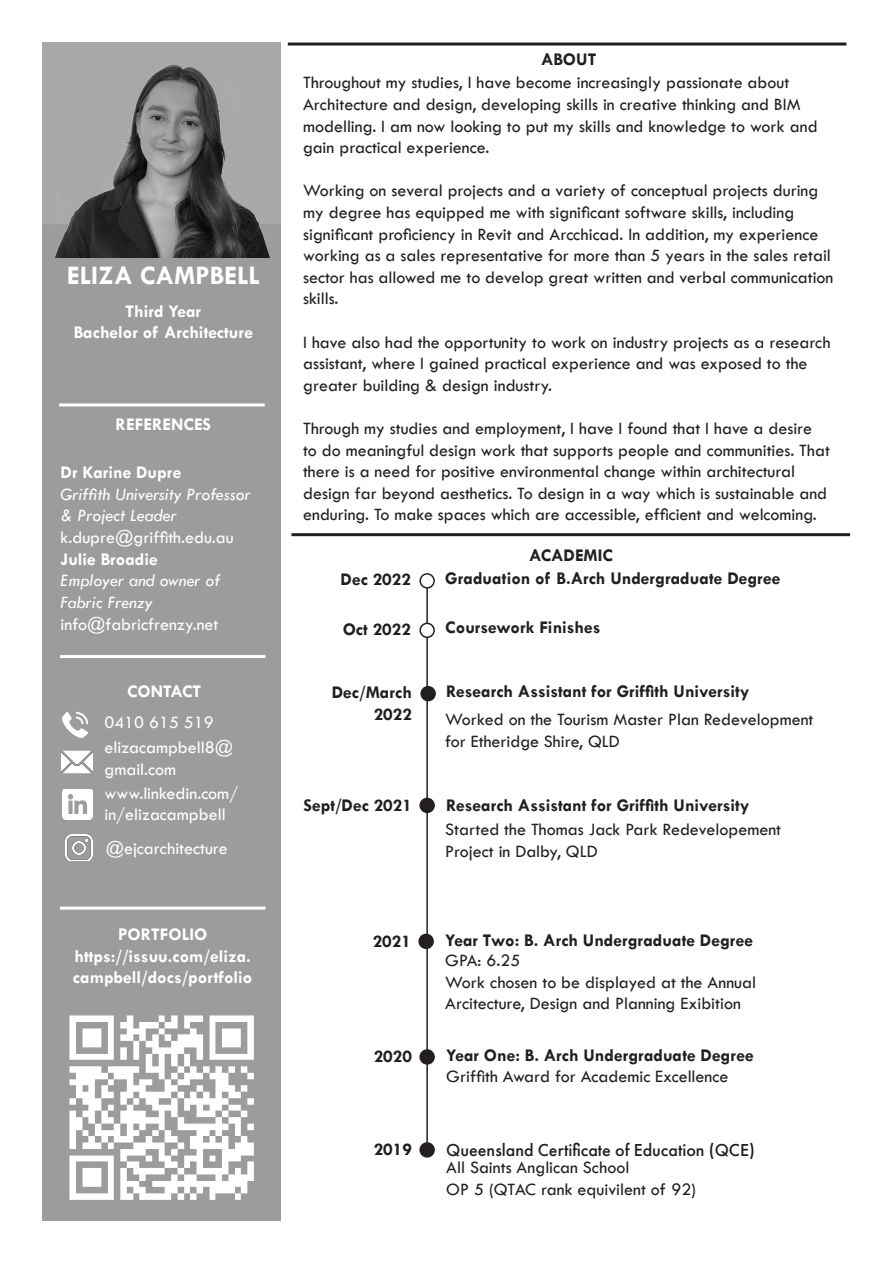
<style>
.page{position:relative;width:893px;height:1263px;background:#fff}
.page>*{position:absolute;margin:0;border:0;box-sizing:border-box;transform-origin:0 0}
.t1{font:700 27px "Tw Cen";color:#fff}
.t2{font:18px/21.6px "Tw Cen";color:#231f20}
.t3{font:700 18px/21.6px "Tw Cen";color:#231f20;text-align:right}
.t4{font:700 18px/21.6px "Tw Cen";color:#fff}
.t5{font:18px/21.6px "Tw Cen";color:#fff}
.t6{font:italic 18px/21.6px "Tw Cen";color:#fff}
.t7{font:500 18px "Futura PT";color:#231f20}
</style>
<div class="page">
<hr style="left:426px;top:579px;width:2px;height:564px;background:#231f20">
<div style="left:43px;top:224px;width:238px;height:996px;background:#9c9c9c"></div>
<img style="left:43px;top:43px;width:237px;height:214px">
<img style="left:69px;top:1015px;width:185px;height:185px">
<img style="left:62px;top:712px;width:26px;height:26px">
<img style="left:62px;top:750px;width:31px;height:24px">
<img style="left:62px;top:789px;width:31px;height:30px">
<img style="left:65px;top:834px;width:27px;height:26px">
<hr style="left:59px;top:403px;width:206px;height:3px;background:#fff">
<hr style="left:60px;top:655px;width:205px;height:3px;background:#fff">
<div style="left:419px;top:934px;width:14px;height:14px;background:#231f20;border-radius:50%"></div>
<div style="left:418px;top:934px;width:16px;height:15px;border:2px solid #231f20;border-radius:50%"></div>
<div style="left:420px;top:574px;width:14px;height:14px;background:#fff;border-radius:50%"></div>
<div style="left:419px;top:573px;width:16px;height:15px;border:2px solid #231f20;border-radius:50%"></div>
<div style="left:420px;top:798px;width:14px;height:14px;background:#231f20;border-radius:50%"></div>
<div style="left:419px;top:798px;width:16px;height:15px;border:2px solid #231f20;border-radius:50%"></div>
<div style="left:420px;top:1050px;width:14px;height:14px;background:#231f20;border-radius:50%"></div>
<div style="left:419px;top:1049px;width:16px;height:16px;border:2px solid #231f20;border-radius:50%"></div>
<div style="left:420px;top:1143px;width:14px;height:14px;background:#231f20;border-radius:50%"></div>
<div style="left:419px;top:1142px;width:16px;height:15px;border:2px solid #231f20;border-radius:50%"></div>
<hr style="left:291px;top:533px;width:559px;height:3px;background:#231f20">
<div style="left:421px;top:687px;width:14px;height:14px;background:#231f20;border-radius:50%"></div>
<div style="left:420px;top:686px;width:16px;height:15px;border:2px solid #231f20;border-radius:50%"></div>
<hr style="left:60px;top:906px;width:205px;height:3px;background:#fff">
<hr style="left:288px;top:43px;width:558px;height:3px;background:#231f20">
<div style="left:420px;top:623px;width:14px;height:14px;background:#fff;border-radius:50%"></div>
<div style="left:419px;top:623px;width:16px;height:15px;border:2px solid #231f20;border-radius:50%"></div>
<p class="t1" style="left:67px;top:259px;width:195px">ELIZA CAMPBELL</p>
<p class="t4" style="left:126px;top:300px;width:77px">Third Year</p>
<p class="t4" style="left:74px;top:321px;width:181px">Bachelor of Architecture</p>
<p class="t4" style="left:116px;top:413px;width:97px">REFERENCES</p>
<p class="t4" style="left:61px;top:461px;width:122px">Dr Karine Dupre</p>
<p class="t6" style="left:61px;top:483px;width:192px">Griffith University Professor &amp; Project Leader</p>
<p class="t5" style="left:61px;top:526px;width:174px">k.dupre@griffith.edu.au</p>
<p class="t4" style="left:61px;top:548px;width:99px">Julie Broadie</p>
<p class="t6" style="left:61px;top:570px;width:161px">Employer and owner of<br>Fabric Frenzy</p>
<p class="t5" style="left:61px;top:613px;width:159px">info@fabricfrenzy.net</p>
<p class="t4" style="left:127px;top:680px;width:76px">CONTACT</p>
<p class="t5" style="left:104px;top:711px;width:111px">0410 615 519</p>
<p class="t5" style="left:104px;top:737px;width:130px">elizacampbell8@ gmail.com</p>
<p class="t5" style="left:104px;top:782px;width:135px">www.linkedin.com/ in/elizacampbell</p>
<p class="t5" style="left:106px;top:837px;width:124px">@ejcarchitecture</p>
<p class="t4" style="left:118px;top:923px;width:91px">PORTFOLIO</p>
<p class="t4" style="left:73px;top:944px;width:181px">https://issuu.com/eliza. campbell/docs/portfolio</p>
<p class="t3" style="left:541px;top:48px;width:57px">ABOUT</p>
<p class="t2" style="left:303px;top:72px;width:516px">Throughout my studies, I have become increasingly passionate about Architecture and design, developing skills in creative thinking and BIM modelling. I am now looking to put my skills and knowledge to work and gain practical experience.</p>
<p class="t2" style="left:303px;top:180px;width:532px">Working on several projects and a variety of conceptual projects during my degree has equipped me with significant software skills, including significant proficiency in Revit and Arcchicad. In addition, my experience working as a sales representative for more than 5 years in the sales retail sector has allowed me to develop great written and verbal communication skills.</p>
<p class="t2" style="left:303px;top:331px;width:529px">I have also had the opportunity to work on industry projects as a research assistant, where I gained practical experience and was exposed to the greater building &amp; design industry.</p>
<p class="t2" style="left:303px;top:417px;width:528px">Through my studies and employment, I have I found that I have a desire to do meaningful design work that supports people and communities. That there is a need for positive environmental change within architectural design far beyond aesthetics. To design in a way which is sustainable and enduring. To make spaces which are accessible, efficient and welcoming.</p>
<p class="t3" style="left:529px;top:544px;width:85px">ACADEMIC</p>
<p class="t3" style="left:341px;top:568px;width:72px">Dec 2022</p>
<p class="t3" style="left:445px;top:567px;width:337px">Graduation of B.Arch Undergraduate Degree</p>
<p class="t3" style="left:343px;top:618px;width:70px">Oct 2022</p>
<p class="t3" style="left:445px;top:616px;width:157px">Coursework Finishes</p>
<p class="t3" style="left:332px;top:681px;width:82px">Dec/March<br>2022</p>
<p class="t3" style="left:446px;top:680px;width:305px">Research Assistant for Griffith University</p>
<p class="t2" style="left:445px;top:709px;width:370px">Worked on the Tourism Master Plan Redevelopment for Etheridge Shire, QLD</p>
<p class="t3" style="left:304px;top:794px;width:110px">Sept/Dec 2021</p>
<p class="t3" style="left:446px;top:794px;width:305px">Research Assistant for Griffith University</p>
<p class="t2" style="left:445px;top:819px;width:337px">Started the Thomas Jack Park Redevelopement<br>Project in Dalby, QLD</p>
<p class="t3" style="left:373px;top:929px;width:40px">2021</p>
<p class="t3" style="left:445px;top:929px;width:309px">Year Two: B. Arch Undergraduate Degree</p>
<p class="t2" style="left:445px;top:949px;width:76px">GPA: 6.25</p>
<p class="t2" style="left:445px;top:971px;width:312px">Work chosen to be displayed at the Annual</p>
<p class="t2" style="left:445px;top:993px;width:297px">Arcitecture, Design and Planning Exibition</p>
<p class="t3" style="left:374px;top:1045px;width:40px">2020</p>
<p class="t3" style="left:446px;top:1044px;width:309px">Year One: B. Arch Undergraduate Degree</p>
<p class="t2" style="left:446px;top:1065px;width:284px">Griffith Award for Academic Excellence</p>
<p class="t3" style="left:374px;top:1138px;width:40px">2019</p>
<p class="t7" style="left:446px;top:1139px;width:310px">Queensland Certificate of Education (QCE)</p>
<p class="t2" style="left:446px;top:1156px;width:185px">All Saints Anglican School</p>
<p class="t2" style="left:446px;top:1178px;width:251px">OP 5 (QTAC rank equivilent of 92)</p>
</div>
